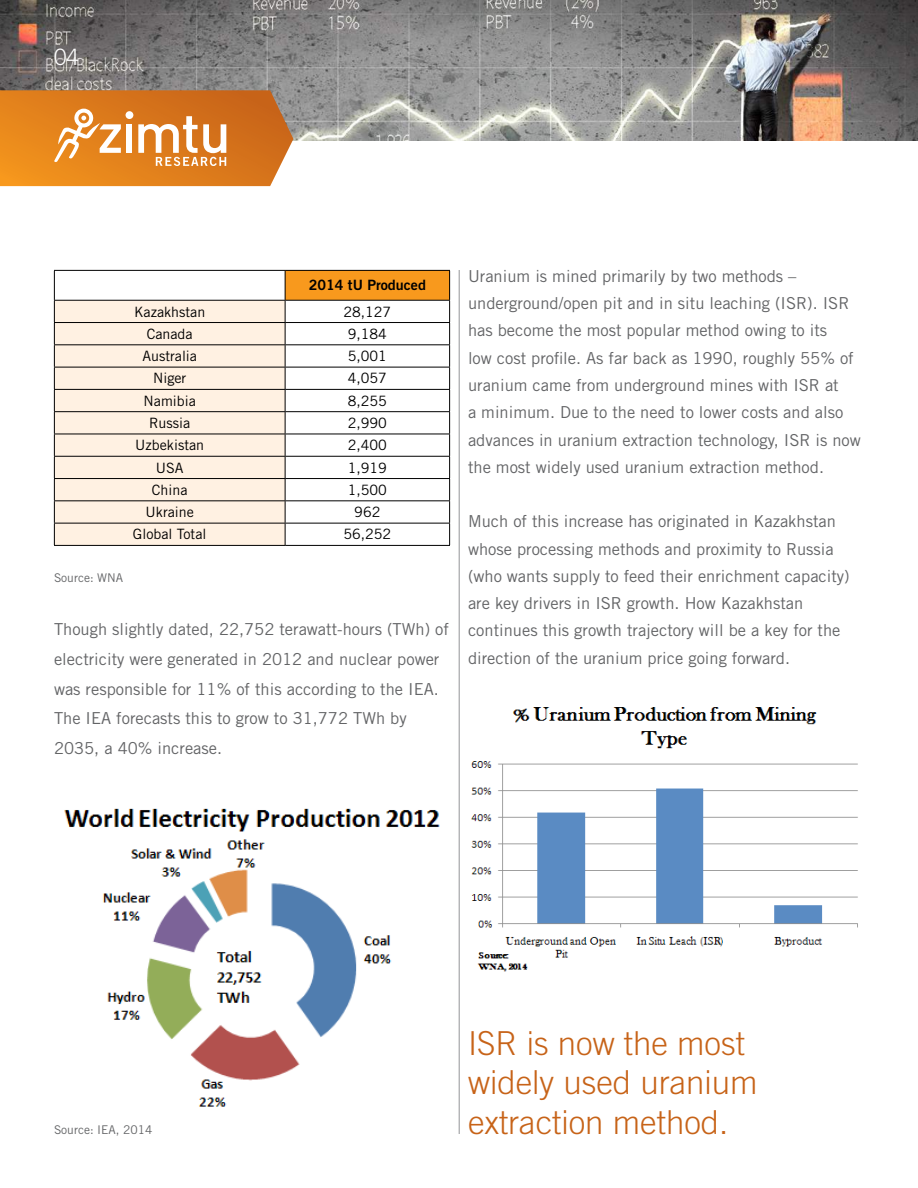
<style>
.page{position:relative;width:918px;height:1188px;background:#fff}
.page>*{position:absolute;margin:0;border:0;box-sizing:border-box;transform-origin:0 0}
.t1{font:300 33px/39.6px "Trade Gothic LT Std";color:#c76318}
.t2{font:300 22.5px "Trade Gothic LT Std";color:#fff}
.t3{font:16.5px/27.3px "Trade Gothic LT Std";color:#636466}
.t4{font:14.25px "Trade Gothic LT Std";color:#000}
.t5{font:14.25px "Trade Gothic LT Std Bd 2";color:#000}
.t6{font:12px "Trade Gothic LT Std";color:#636466}
</style>
<div class="page">
<div style="left:285px;top:270px;width:165px;height:30px;background:#f8991d"></div>
<div style="left:55px;top:301px;width:230px;height:244px;background:#fff1e2"></div>
<hr style="left:54px;top:270px;width:231px;height:1px;background:#000">
<hr style="left:285px;top:270px;width:165px;height:1px;background:#000">
<hr style="left:54px;top:300px;width:231px;height:1px;background:#000">
<hr style="left:285px;top:300px;width:165px;height:1px;background:#000">
<hr style="left:54px;top:322px;width:231px;height:1px;background:#000">
<hr style="left:285px;top:322px;width:165px;height:1px;background:#000">
<hr style="left:54px;top:344px;width:231px;height:1px;background:#000">
<hr style="left:285px;top:344px;width:165px;height:1px;background:#000">
<hr style="left:54px;top:367px;width:231px;height:1px;background:#000">
<hr style="left:285px;top:367px;width:165px;height:1px;background:#000">
<hr style="left:54px;top:389px;width:231px;height:1px;background:#000">
<hr style="left:285px;top:389px;width:165px;height:1px;background:#000">
<hr style="left:54px;top:411px;width:231px;height:1px;background:#000">
<hr style="left:285px;top:411px;width:165px;height:1px;background:#000">
<hr style="left:54px;top:434px;width:231px;height:1px;background:#000">
<hr style="left:285px;top:434px;width:165px;height:1px;background:#000">
<hr style="left:54px;top:456px;width:231px;height:1px;background:#000">
<hr style="left:285px;top:456px;width:165px;height:1px;background:#000">
<hr style="left:54px;top:478px;width:231px;height:1px;background:#000">
<hr style="left:285px;top:478px;width:165px;height:1px;background:#000">
<hr style="left:54px;top:500px;width:231px;height:1px;background:#000">
<hr style="left:285px;top:500px;width:165px;height:1px;background:#000">
<hr style="left:54px;top:523px;width:231px;height:1px;background:#000">
<svg style="left:54px;top:271px;width:1px;height:274px"></svg>
<hr style="left:285px;top:523px;width:165px;height:1px;background:#000">
<svg style="left:285px;top:271px;width:1px;height:274px"></svg>
<svg style="left:449px;top:271px;width:1px;height:274px"></svg>
<hr style="left:54px;top:545px;width:231px;height:1px;background:#000">
<hr style="left:285px;top:545px;width:165px;height:1px;background:#000">
<img style="left:64px;top:808px;width:376px;height:299px">
<img style="left:471px;top:707px;width:387px;height:265px">
<img style="left:0;top:0;width:918px;height:141px">
<svg style="left:0;top:90px;width:293px;height:96px;background:#de8a37"></svg>
<hr style="left:459px;top:270px;width:1px;height:864px;background:#939598">
<h2 class="t2" style="left:54px;top:44px;width:27px">04</h2>
<p class="t5" style="left:309px;top:277px;width:119px">2014 tU Produced</p>
<p class="t4" style="left:134px;top:303px;width:73px">Kazakhstan</p>
<p class="t4" style="left:343px;top:303px;width:49px">28,127</p>
<p class="t4" style="left:147px;top:325px;width:47px">Canada</p>
<p class="t4" style="left:348px;top:325px;width:41px">9,184</p>
<p class="t4" style="left:142px;top:347px;width:56px">Australia</p>
<p class="t4" style="left:348px;top:347px;width:41px">5,001</p>
<p class="t4" style="left:153px;top:370px;width:35px">Niger</p>
<p class="t4" style="left:348px;top:370px;width:41px">4,057</p>
<p class="t4" style="left:144px;top:392px;width:54px">Namibia</p>
<p class="t4" style="left:348px;top:392px;width:41px">8,255</p>
<p class="t4" style="left:149px;top:414px;width:43px">Russia</p>
<p class="t4" style="left:348px;top:414px;width:41px">2,990</p>
<p class="t4" style="left:135px;top:437px;width:70px">Uzbekistan</p>
<p class="t4" style="left:348px;top:437px;width:41px">2,400</p>
<p class="t4" style="left:156px;top:459px;width:29px">USA</p>
<p class="t4" style="left:348px;top:459px;width:41px">1,919</p>
<p class="t4" style="left:152px;top:481px;width:37px">China</p>
<p class="t4" style="left:348px;top:481px;width:41px">1,500</p>
<p class="t4" style="left:146px;top:503px;width:50px">Ukraine</p>
<p class="t4" style="left:354px;top:503px;width:28px">962</p>
<p class="t4" style="left:133px;top:526px;width:75px">Global Total</p>
<p class="t4" style="left:343px;top:526px;width:49px">56,252</p>
<p class="t6" style="left:54px;top:570px;width:71px">Source: WNA</p>
<p class="t3" style="left:54px;top:615px;width:397px;line-height:29.7px">Though slightly dated, 22,752 terawatt-hours (TWh) of electricity were generated in 2012 and nuclear power was responsible for 11% of this according to the IEA.<br>The IEA forecasts this to grow to 31,772 TWh by 2035, a 40% increase.</p>
<p class="t3" style="left:468px;top:262px;width:394px">Uranium is mined primarily by two methods – underground/open pit and in situ leaching (ISR). ISR has become the most popular method owing to its<br>low cost profile. As far back as 1990, roughly 55% of uranium came from underground mines with ISR at<br>a minimum. Due to the need to lower costs and also advances in uranium extraction technology, ISR is now the most widely used uranium extraction method.</p>
<p class="t3" style="left:468px;top:508px;width:383px">Much of this increase has originated in Kazakhstan whose processing methods and proximity to Russia (who wants supply to feed their enrichment capacity) are key drivers in ISR growth. How Kazakhstan continues this growth trajectory will be a key for the direction of the uranium price going forward.</p>
<p class="t6" style="left:54px;top:1122px;width:100px">Source: IEA, 2014</p>
<h1 class="t1" style="left:468px;top:1023px;width:291px">ISR is now the most widely used uranium extraction method.</h1>
</div>
